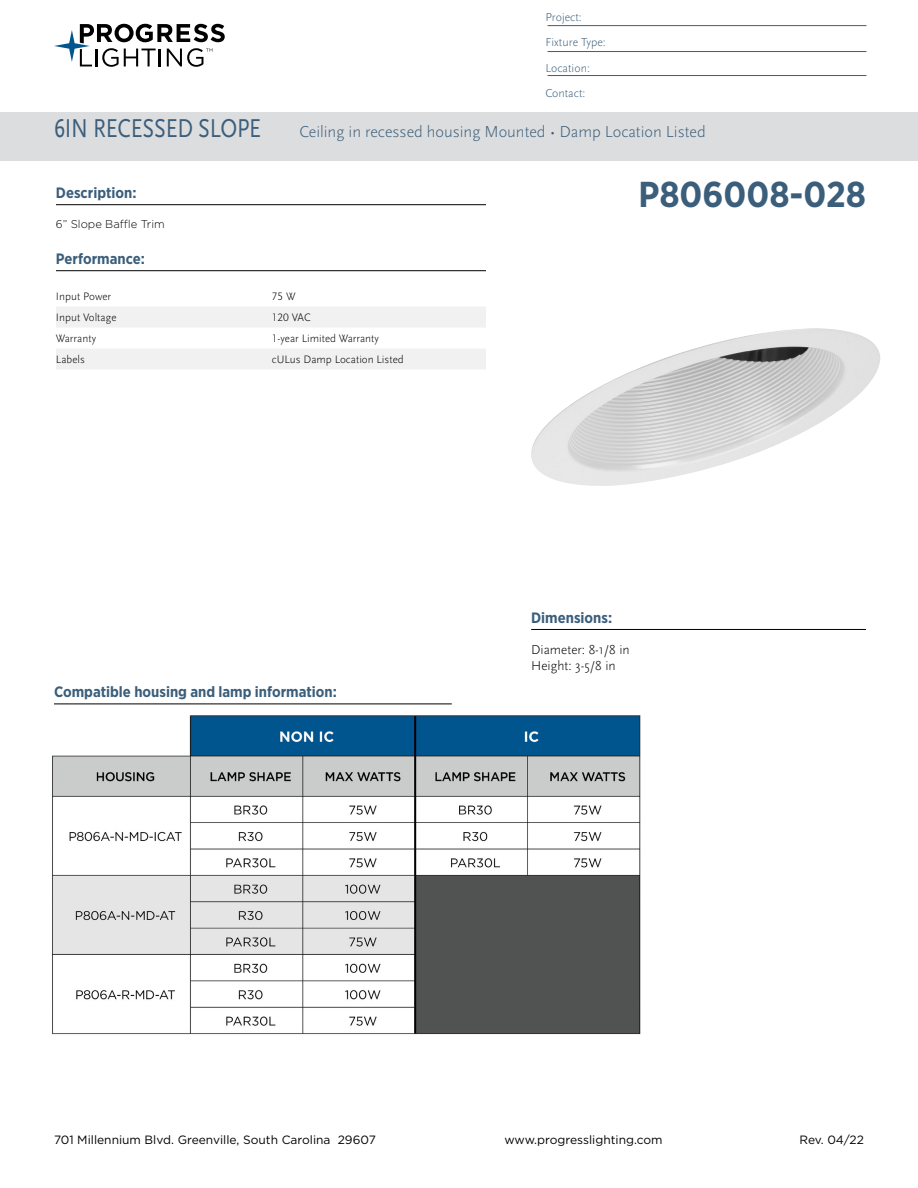
<style>
.page{position:relative;width:918px;height:1188px;background:#fff}
.page>*{position:absolute;margin:0;border:0;box-sizing:border-box;transform-origin:0 0}
.t1{font:700 36px "Gotham Narrow";color:#3b5e7b}
.t2{font:27px "Scala Sans Pro";letter-spacing:-.01em;color:#3b5e7b;scale:.82 1}
.t3{font:300 16.5px "Scala Sans Pro";color:#3b5e7b}
.t4{font:700 15px "Gotham Narrow";color:#3b5e7b}
.t5{font:300 13.5px/16.2px "Scala Sans Pro";color:#000}
.t6{font:12px "Gotham";color:#000}
.t7{font:300 12px/25.5px "Scala Sans Pro";color:#3b5e7b}
.t8{font:300 11.25px "Scala Sans Pro";color:#000}
.t9{font:300 11.25px "Gotham";color:#000}
</style>
<div class="page">
<svg style="left:54px;top:24px;width:171px;height:43px"></svg>
<img style="left:531px;top:328px;width:349px;height:158px">
<hr style="left:56px;top:204px;width:430px;height:1px;background:#000">
<hr style="left:56px;top:270px;width:430px;height:1px;background:#000">
<div style="left:56px;top:307px;width:430px;height:21px;background:#f1f1f2"></div>
<div style="left:56px;top:349px;width:430px;height:21px;background:#f1f1f2"></div>
<hr style="left:531px;top:629px;width:335px;height:1px;background:#000">
<div style="left:0;top:112px;width:918px;height:49px;background:#dcddde"></div>
<hr style="left:548px;top:25px;width:318px;height:1px;background:#3b5e7b">
<hr style="left:548px;top:51px;width:318px;height:1px;background:#3b5e7b">
<hr style="left:548px;top:75px;width:318px;height:1px;background:#3b5e7b">
<img style="left:52px;top:703px;width:589px;height:332px">
<hr style="left:54px;top:704px;width:398px;height:1px;background:#000">
<p class="t7" style="left:545px;top:4px;width:62px">Project:<br>Fixture Type:<br>Location:<br>Contact:</p>
<h2 class="t2" style="left:54px;top:112px;width:254px">6IN RECESSED SLOPE</h2>
<h3 class="t3" style="left:299px;top:122px;width:408px">Ceiling in recessed housing Mounted • Damp Location Listed</h3>
<h3 class="t4" style="left:56px;top:183px;width:82px">Description:</h3>
<p class="t9" style="left:56px;top:217px;width:110px">6” Slope Baffle Trim</p>
<h3 class="t4" style="left:56px;top:249px;width:90px">Performance:</h3>
<p class="t8" style="left:56px;top:290px;width:57px">Input Power</p>
<p class="t8" style="left:272px;top:290px;width:25px">75 W</p>
<p class="t8" style="left:56px;top:311px;width:62px">Input Voltage</p>
<p class="t8" style="left:272px;top:311px;width:40px">120 VAC</p>
<p class="t8" style="left:56px;top:332px;width:42px">Warranty</p>
<p class="t8" style="left:272px;top:332px;width:109px">1-year Limited Warranty</p>
<p class="t8" style="left:56px;top:353px;width:30px">Labels</p>
<p class="t8" style="left:272px;top:353px;width:133px">cULus Damp Location Listed</p>
<h3 class="t4" style="left:54px;top:682px;width:284px">Compatible housing and lamp information:</h3>
<h1 class="t1" style="left:638px;top:172px;width:229px">P806008-028</h1>
<h3 class="t4" style="left:531px;top:608px;width:83px">Dimensions:</h3>
<p class="t5" style="left:531px;top:641px;width:100px">Diameter: 8-1/8 in<br>Height: 3-5/8 in</p>
<p class="t6" style="left:54px;top:1132px;width:323px">701 Millennium Blvd. Greenville, South Carolina 29607</p>
<p class="t6" style="left:504px;top:1132px;width:160px">www.progresslighting.com</p>
<p class="t6" style="left:799px;top:1132px;width:66px">Rev. 04/22</p>
</div>
